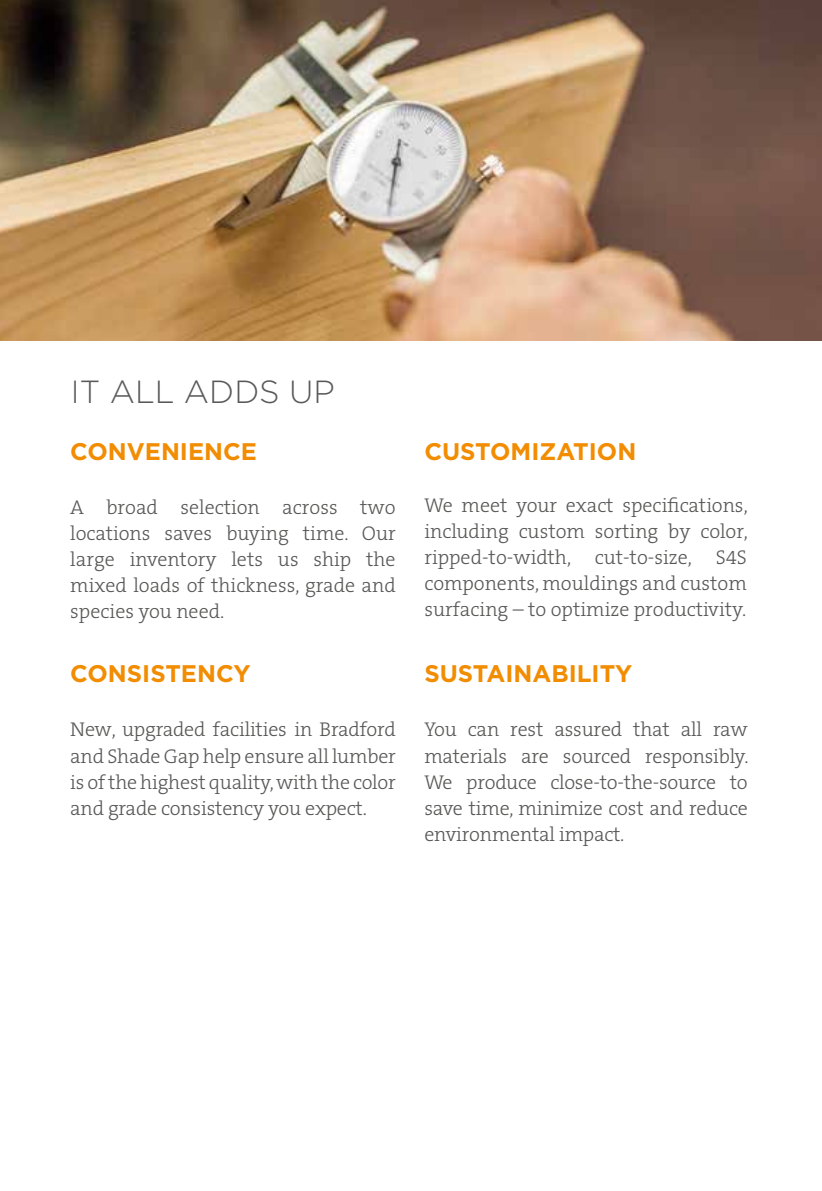
<style>
.page{position:relative;width:822px;height:1191px;background:#fff}
.page>*{position:absolute;margin:0;border:0;box-sizing:border-box;transform-origin:0 0}
.t1{font:300 32px "Gotham";color:#58595b}
.t2{font:700 24px "Gotham";color:#f28c00}
.t3{font:300 20px/26px "The Serif B W3";letter-spacing:-.01em;color:#575756;text-align:justify}
</style>
<div class="page">
<img style="left:0;top:0;width:821px;height:340px">
<h1 class="t1" style="left:71px;top:371px;width:265px">IT ALL ADDS UP</h1>
<p class="t2" style="left:70px;top:435px;width:188px">CONVENIENCE</p>
<p class="t3" style="left:70px;top:494px;width:327px">A broad selection across two locations saves buying time. Our large inventory lets us ship the mixed loads of thickness, grade and species you need.</p>
<p class="t2" style="left:70px;top:658px;width:182px">CONSISTENCY</p>
<p class="t3" style="left:70px;top:716px;width:327px">New, upgraded facilities in Bradford and Shade Gap help ensure all lumber is of the highest quality, with the color and grade consistency you expect.</p>
<p class="t2" style="left:424px;top:435px;width:213px">CUSTOMIZATION</p>
<p class="t3" style="left:424px;top:492px;width:325px">We meet your exact specifications, including custom sorting by color, ripped-to-width, cut-to-size, S4S components, mouldings and custom surfacing – to optimize productivity.</p>
<p class="t2" style="left:424px;top:658px;width:209px">SUSTAINABILITY</p>
<p class="t3" style="left:424px;top:717px;width:325px">You can rest assured that all raw materials are sourced responsibly.<br>We produce close-to-the-source to save time, minimize cost and reduce environmental impact.</p>
</div>
